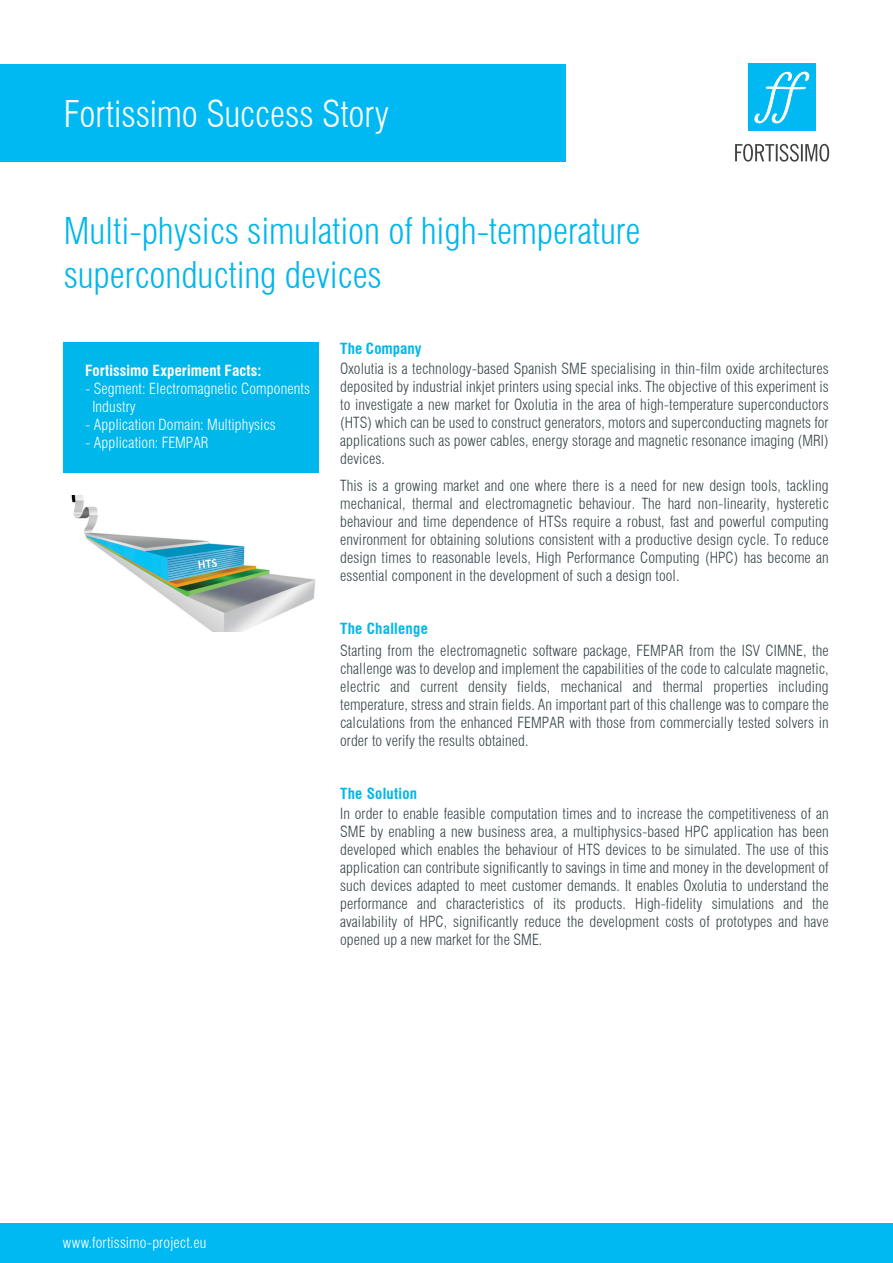
<style>
.page{position:relative;width:893px;height:1263px;background:#fff}
.page>*{position:absolute;margin:0;border:0;box-sizing:border-box;transform-origin:0 0}
.t1{font:300 condensed 36px/43.2px "Swiss 721 BT";letter-spacing:-.005em;color:#00b7ec}
.t2{font:300 condensed 36px "Swiss 721 BT";letter-spacing:-.005em;color:#fff}
.t3{font:300 condensed 15px/18px "Swiss 721 BT";letter-spacing:.005em;color:#39464a;text-align:justify}
.t4{font:300 condensed 15px/18px "Swiss 721 BT";letter-spacing:.01em;color:#fff}
.t5{font:700 condensed 15px "Swiss 721 BT";letter-spacing:.02em;color:#00b7ec}
.t6{font:700 condensed 15px "Swiss 721 BT";letter-spacing:.01em;color:#fff}
</style>
<div class="page">
<div style="left:0;top:64px;width:566px;height:98px;background:#00b9f2"></div>
<div style="left:748px;top:64px;width:68px;height:67px;background:#00b9f2"></div>
<svg style="left:735px;top:144px;width:94px;height:18px"></svg>
<svg style="left:754px;top:71px;width:56px;height:52px"></svg>
<div style="left:0;top:1224px;width:893px;height:39px;background:#00b9f2"></div>
<div style="left:64px;top:343px;width:255px;height:130px;background:#00b7ec"></div>
<img style="left:71px;top:495px;width:245px;height:136px">
<h1 class="t2" style="left:64px;top:92px;width:327px">Fortissimo Success Story</h1>
<h1 class="t1" style="left:64px;top:210px;width:578px">Multi-physics simulation of high-temperature superconducting devices</h1>
<p class="t6" style="left:85px;top:362px;width:178px">Fortissimo Experiment Facts:</p>
<p class="t4" style="left:92px;top:380px;width:219px;text-indent:-7px">- Segment: Electromagnetic Components<br>Industry</p>
<p class="t4" style="left:85px;top:434px;width:125px">- Application: FEMPAR</p>
<p class="t4" style="left:85px;top:415px;width:192px">- Application Domain: Multiphysics</p>
<p class="t5" style="left:340px;top:339px;width:83px">The Company</p>
<p class="t3" style="left:340px;top:360px;width:490px">Oxolutia is a technology-based Spanish SME specialising in thin-film oxide architectures deposited by industrial inkjet printers using special inks. The objective of this experiment is to investigate a new market for Oxolutia in the area of high-temperature superconductors (HTS) which can be used to construct generators, motors and superconducting magnets for applications such as power cables, energy storage and magnetic resonance imaging (MRI) devices.</p>
<p class="t3" style="left:340px;top:477px;width:490px">This is a growing market and one where there is a need for new design tools, tackling mechanical, thermal and electromagnetic behaviour. The hard non-linearity, hysteretic behaviour and time dependence of HTSs require a robust, fast and powerful computing environment for obtaining solutions consistent with a productive design cycle. To reduce design times to reasonable levels, High Performance Computing (HPC) has become an essential component in the development of such a design tool.</p>
<p class="t5" style="left:340px;top:619px;width:89px">The Challenge</p>
<p class="t3" style="left:340px;top:642px;width:490px">Starting from the electromagnetic software package, FEMPAR from the ISV CIMNE, the challenge was to develop and implement the capabilities of the code to calculate magnetic, electric and current density fields, mechanical and thermal properties including temperature, stress and strain fields. An important part of this challenge was to compare the calculations from the enhanced FEMPAR with those from commercially tested solvers in order to verify the results obtained.</p>
<p class="t5" style="left:340px;top:784px;width:78px">The Solution</p>
<p class="t3" style="left:340px;top:804px;width:490px">In order to enable feasible computation times and to increase the competitiveness of an SME by enabling a new business area, a multiphysics-based HPC application has been developed which enables the behaviour of HTS devices to be simulated. The use of this application can contribute significantly to savings in time and money in the development of such devices adapted to meet customer demands. It enables Oxolutia to understand the performance and characteristics of its products. High-fidelity simulations and the availability of HPC, significantly reduce the development costs of prototypes and have opened up a new market for the SME.</p>
<p class="t4" style="left:63px;top:1233px;width:145px">www.fortissimo-project.eu</p>
</div>
